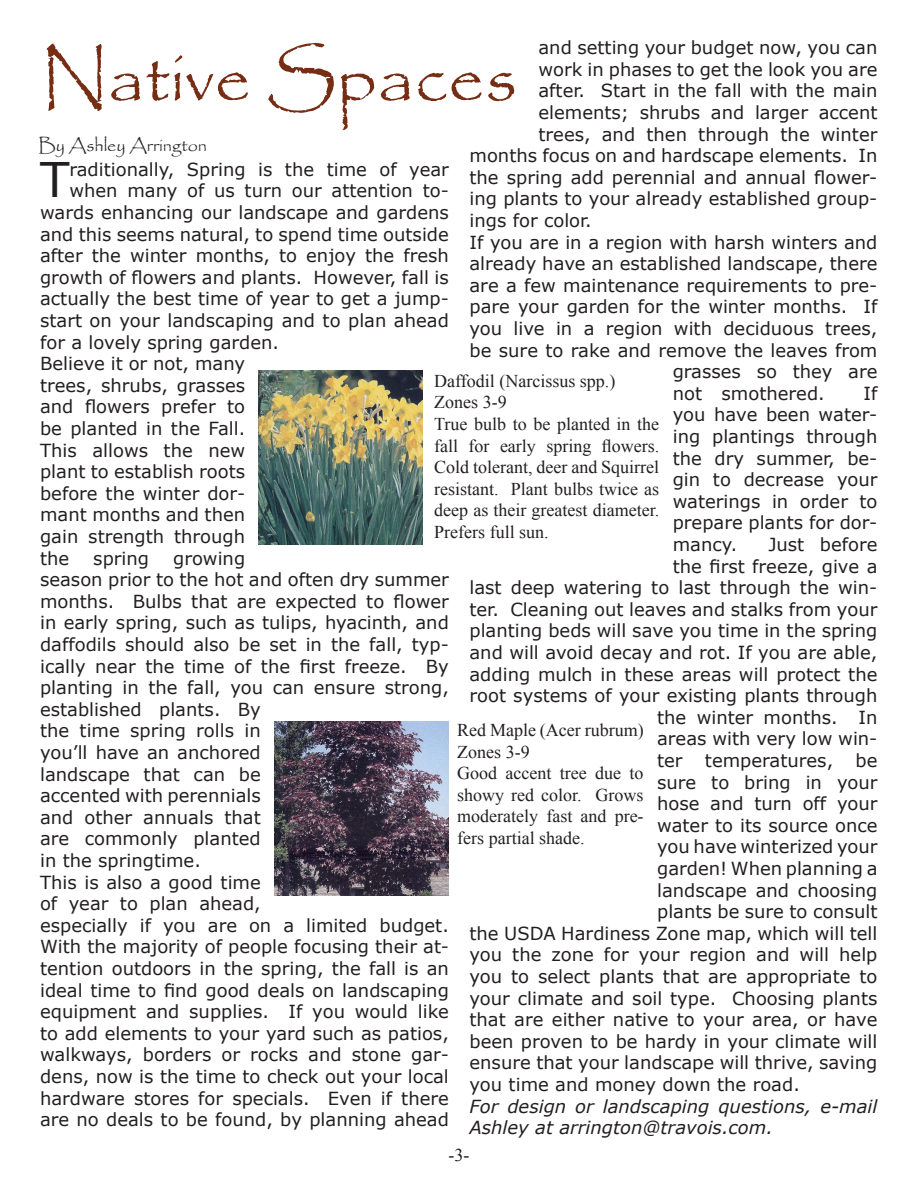
<style>
.page{position:relative;width:918px;height:1188px;background:#fff}
.page>*{position:absolute;margin:0;border:0;box-sizing:border-box;transform-origin:0 0}
.t1{font:72px "Papyrus";color:#752d14}
.t2{font:47.7px "Verdana";color:#231f20}
.t3{font:18px/21.6px "Verdana";color:#231f20;text-align:justify}
.t4{font:18px/21.6px "Times New Roman";color:#231f20;text-align:justify}
.t5{font:italic 18px/21.6px "Verdana";color:#231f20}
.t6{font:18px "Papyrus";color:#231f20}
</style>
<div class="page">
<img style="left:259px;top:370px;width:164px;height:174px">
<img style="left:274px;top:722px;width:174px;height:173px">
<p class="t3" style="left:538px;top:36px;width:341px">and setting your budget now, you can</p>
<p class="t3" style="left:538px;top:58px;width:340px">work in phases to get the look you are</p>
<p class="t3" style="left:538px;top:80px;width:340px">after. Start in the fall with the main</p>
<p class="t3" style="left:538px;top:101px;width:341px">elements; shrubs and larger accent</p>
<p class="t3" style="left:538px;top:123px;width:340px">trees, and then through the winter</p>
<p class="t3" style="left:470px;top:144px;width:410px">months focus on and hardscape elements. In</p>
<p class="t3" style="left:470px;top:166px;width:409px">the spring add perennial and annual flower-</p>
<p class="t3" style="left:470px;top:188px;width:409px">ing plants to your already established group-</p>
<p class="t3" style="left:470px;top:209px;width:124px">ings for color.</p>
<p class="t3" style="left:470px;top:231px;width:409px">If you are in a region with harsh winters and</p>
<p class="t3" style="left:470px;top:252px;width:410px">already have an established landscape, there</p>
<p class="t3" style="left:470px;top:274px;width:409px">are a few maintenance requirements to pre-</p>
<p class="t3" style="left:470px;top:296px;width:410px">pare your garden for the winter months. If</p>
<p class="t3" style="left:470px;top:317px;width:409px">you live in a region with deciduous trees,</p>
<p class="t3" style="left:470px;top:339px;width:409px">be sure to rake and remove the leaves from</p>
<p class="t3" style="left:673px;top:360px;width:206px">grasses so they are</p>
<p class="t3" style="left:673px;top:382px;width:154px">not smothered.</p>
<p class="t1" style="left:40px;top:33px;width:478px">Native Spaces</p>
<p class="t6" style="left:39px;top:134px;width:170px">By Ashley Arrington</p>
<p class="t2" style="left:40px;top:150px;width:31px">T</p>
<p class="t3" style="left:69px;top:158px;width:381px">raditionally, Spring is the time of year</p>
<p class="t3" style="left:69px;top:179px;width:381px">when many of us turn our attention to-</p>
<p class="t3" style="left:40px;top:201px;width:410px">wards enhancing our landscape and gardens</p>
<p class="t3" style="left:40px;top:223px;width:410px">and this seems natural, to spend time outside</p>
<p class="t3" style="left:40px;top:244px;width:410px">after the winter months, to enjoy the fresh</p>
<p class="t3" style="left:40px;top:266px;width:410px">growth of flowers and plants. However, fall is</p>
<p class="t3" style="left:40px;top:287px;width:410px">actually the best time of year to get a jump-</p>
<p class="t3" style="left:40px;top:309px;width:410px">start on your landscaping and to plan ahead</p>
<p class="t3" style="left:40px;top:331px;width:241px">for a lovely spring garden.</p>
<p class="t3" style="left:40px;top:352px;width:207px">Believe it or not, many trees, shrubs, grasses and flowers prefer to be planted in the Fall.<br>This allows the new plant to establish roots before the winter dor&shy;mant months and then gain strength through the</p>
<p class="t4" style="left:434px;top:370px;width:183px">Daffodil (Narcissus spp.)</p>
<p class="t4" style="left:434px;top:391px;width:74px">Zones 3-9</p>
<p class="t4" style="left:434px;top:413px;width:226px">True bulb to be planted in the fall for early spring flowers.<br>Cold tolerant, deer and Squirrel resistant. Plant bulbs twice as deep as their greatest diameter.<br>Prefers full sun.</p>
<p class="t3" style="left:673px;top:382px;width:206px;text-indent:191px">If you have been water&shy;ing plantings through the dry summer, be&shy;gin to decrease your waterings in order to prepare plants for dor&shy;mancy.</p>
<p class="t3" style="left:768px;top:533px;width:111px">Just before</p>
<p class="t3" style="left:673px;top:555px;width:206px">the first freeze, give a</p>
<p class="t3" style="left:470px;top:576px;width:409px">last deep watering to last through the win-</p>
<p class="t3" style="left:470px;top:598px;width:409px">ter. Cleaning out leaves and stalks from your</p>
<p class="t3" style="left:470px;top:620px;width:410px">planting beds will save you time in the spring</p>
<p class="t3" style="left:470px;top:641px;width:409px">and will avoid decay and rot. If you are able,</p>
<p class="t3" style="left:470px;top:663px;width:410px">adding mulch in these areas will protect the</p>
<p class="t3" style="left:470px;top:684px;width:410px">root systems of your existing plants through</p>
<p class="t3" style="left:657px;top:706px;width:222px">the winter months. In</p>
<p class="t3" style="left:657px;top:728px;width:222px">areas with very low win-</p>
<p class="t3" style="left:657px;top:749px;width:222px">ter temperatures, be</p>
<p class="t3" style="left:657px;top:771px;width:222px">sure to bring in your</p>
<p class="t3" style="left:657px;top:792px;width:222px">hose and turn off your</p>
<p class="t3" style="left:657px;top:814px;width:222px">water to its source once</p>
<p class="t3" style="left:657px;top:836px;width:222px">you have winterized your</p>
<p class="t3" style="left:657px;top:857px;width:222px">garden! When planning a</p>
<p class="t3" style="left:657px;top:879px;width:222px">landscape and choosing</p>
<p class="t3" style="left:657px;top:900px;width:222px">plants be sure to consult</p>
<p class="t3" style="left:470px;top:922px;width:409px">the USDA Hardiness Zone map, which will tell</p>
<p class="t3" style="left:470px;top:944px;width:409px">you the zone for your region and will help</p>
<p class="t3" style="left:470px;top:965px;width:409px">you to select plants that are appropriate to</p>
<p class="t3" style="left:470px;top:987px;width:409px">your climate and soil type. Choosing plants</p>
<p class="t3" style="left:470px;top:1008px;width:410px">that are either native to your area, or have</p>
<p class="t3" style="left:470px;top:1030px;width:409px">been proven to be hardy in your climate will</p>
<p class="t3" style="left:470px;top:1052px;width:410px">ensure that your landscape will thrive, saving</p>
<p class="t3" style="left:470px;top:1073px;width:332px">you time and money down the road.</p>
<p class="t5" style="left:470px;top:1095px;width:409px">For design or landscaping questions, e-mail<br>Ashley at arrington@travois.com.</p>
<p class="t3" style="left:40px;top:547px;width:410px;text-align:left;text-indent:133px">growing<br>season prior to the hot and often dry summer months. Bulbs that are expected to flower in early spring, such as tulips, hyacinth, and daffodils should also be set in the fall, typ&shy;ically near the time of the first freeze. By planting in the fall, you can ensure strong, established plants. By<br>the time spring rolls in<br>you’ll have an anchored<br>landscape that can be<br>accented with perennials<br>and other annuals that<br>are commonly planted<br>in the springtime.</p>
<p class="t3" style="left:40px;top:871px;width:410px;text-align:left">This is also a good time<br>of year to plan ahead,<br>especially if you are on a limited budget.<br>With the majority of people focusing their at&shy;tention outdoors in the spring, the fall is an ideal time to find good deals on landscaping equipment and supplies. If you would like to add elements to your yard such as patios, walkways, borders or rocks and stone gar&shy;dens, now is the time to check out your local hardware stores for specials. Even if there are no deals to be found, by planning ahead</p>
<p class="t3" style="left:93px;top:547px;width:57px">spring</p>
<p class="t4" style="left:457px;top:719px;width:188px">Red Maple (Acer rubrum)<br>Zones 3-9</p>
<p class="t4" style="left:457px;top:762px;width:188px">Good accent tree due to showy red color. Grows moderately fast and pre&shy;fers partial shade.</p>
<p class="t4" style="left:449px;top:1143px;width:22px">-3-</p>
</div>
